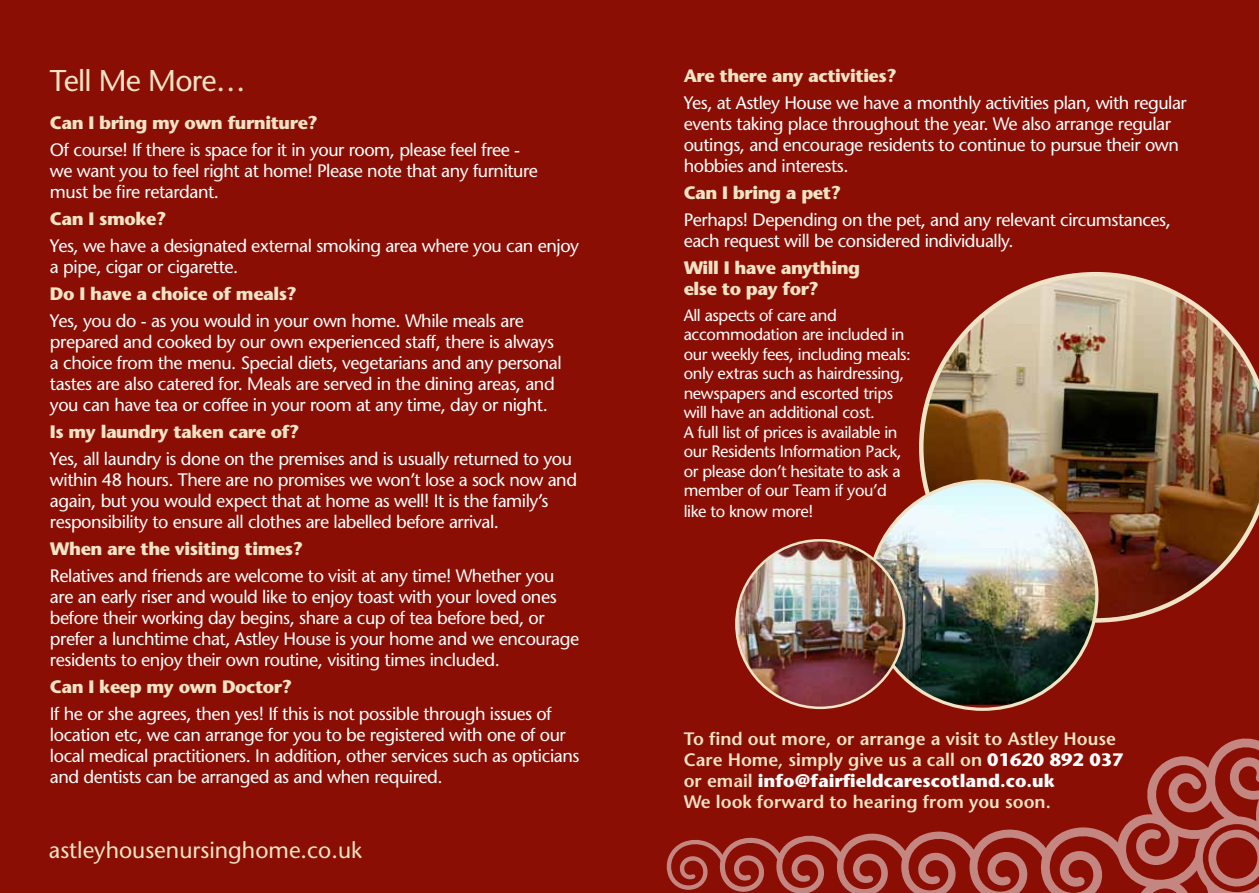
<style>
.page{position:relative;width:1259px;height:893px;background:#8b0e04}
.page>*{position:absolute;margin:0;border:0;box-sizing:border-box;transform-origin:0 0}
.t1{font:30px "Stone Sans";letter-spacing:-.025em;color:#f1e3c5}
.t2{font:22.95px "Stone Sans";color:#f1e3c5}
.t3{font:18px/21px "Stone Sans";letter-spacing:-.025em;color:#fff}
.t4{font:700 18px/21px "Stone Sans";letter-spacing:-.025em;color:#f1e3c5}
.t5{font:600 18px/21px "Stone Sans";color:#f1e3c5}
.t6{font:16.5px/19.5px "Stone Sans";letter-spacing:-.025em;color:#fff}
.s1{font-weight:700;color:#fff}
</style>
<div class="page">
<img style="left:919px;top:272px;width:340px;height:351px">
<img style="left:868px;top:481px;width:229px;height:224px">
<img style="left:736px;top:540px;width:168px;height:168px;border-radius:84px">
<svg style="left:666px;top:738px;width:593px;height:155px"></svg>
<svg style="left:1208px;top:830px;width:51px;height:56px"></svg>
<h1 class="t1" style="left:50px;top:62px;width:197px">Tell Me More…</h1>
<p class="t4" style="left:50px;top:112px;width:269px">Can I bring my own furniture?</p>
<p class="t3" style="left:50px;top:139px;width:489px">Of course! If there is space for it in your room, please feel free - we want you to feel right at home! Please note that any furniture must be fire retardant.</p>
<p class="t4" style="left:50px;top:208px;width:118px">Can I smoke?</p>
<p class="t3" style="left:50px;top:235px;width:530px">Yes, we have a designated external smoking area where you can enjoy a pipe, cigar or cigarette.</p>
<p class="t4" style="left:50px;top:283px;width:248px">Do I have a choice of meals?</p>
<p class="t3" style="left:50px;top:310px;width:513px">Yes, you do - as you would in your own home. While meals are prepared and cooked by our own experienced staff, there is always a choice from the menu. Special diets, vegetarians and any personal tastes are also catered for. Meals are served in the dining areas, and you can have tea or coffee in your room at any time, day or night.</p>
<p class="t4" style="left:50px;top:421px;width:251px">Is my laundry taken care of?</p>
<p class="t3" style="left:50px;top:448px;width:528px">Yes, all laundry is done on the premises and is usually returned to you within 48 hours. There are no promises we won’t lose a sock now and again, but you would expect that at home as well! It is the family’s responsibility to ensure all clothes are labelled before arrival.</p>
<p class="t4" style="left:50px;top:538px;width:255px">When are the visiting times?</p>
<p class="t3" style="left:50px;top:565px;width:530px">Relatives and friends are welcome to visit at any time! Whether you are an early riser and would like to enjoy toast with your loved ones before their working day begins, share a cup of tea before bed, or prefer a lunchtime chat, Astley House is your home and we encourage residents to enjoy their own routine, visiting times included.</p>
<p class="t4" style="left:50px;top:676px;width:244px">Can I keep my own Doctor?</p>
<p class="t3" style="left:50px;top:703px;width:531px">If he or she agrees, then yes! If this is not possible through issues of location etc, we can arrange for you to be registered with one of our local medical practitioners. In addition, other services such as opticians and dentists can be arranged as and when required.</p>
<p class="t2" style="left:49px;top:836px;width:315px">astleyhousenursinghome.co.uk</p>
<p class="t4" style="left:684px;top:65px;width:214px">Are there any activities?</p>
<p class="t3" style="left:684px;top:92px;width:505px">Yes, at Astley House we have a monthly activities plan, with regular events taking place throughout the year. We also arrange regular outings, and encourage residents to continue to pursue their own hobbies and interests.</p>
<p class="t4" style="left:684px;top:182px;width:159px">Can I bring a pet?</p>
<p class="t3" style="left:684px;top:210px;width:489px">Perhaps! Depending on the pet, and any relevant circumstances, each request will be considered individually.</p>
<p class="t4" style="left:684px;top:257px;width:178px">Will I have anything else to pay for?</p>
<p class="t6" style="left:684px;top:305px;width:229px">All aspects of care and accommodation are included in our weekly fees, including meals: only extras such as hairdressing, newspapers and escorted trips will have an additional cost.<br>A full list of prices is available in our Residents Information Pack, or please don’t hesitate to ask a member of our Team if you’d</p>
<p class="t6" style="left:684px;top:502px;width:131px">like to know more!</p>
<p class="t5" style="left:684px;top:728px;width:441px">To find out more, or arrange a visit to Astley House Care Home, simply give us a call on <span class="s1">01620 892 037 </span>or email <span class="s1">info@fairfieldcarescotland.co.uk<br></span>We look forward to hearing from you soon.</p>
</div>
